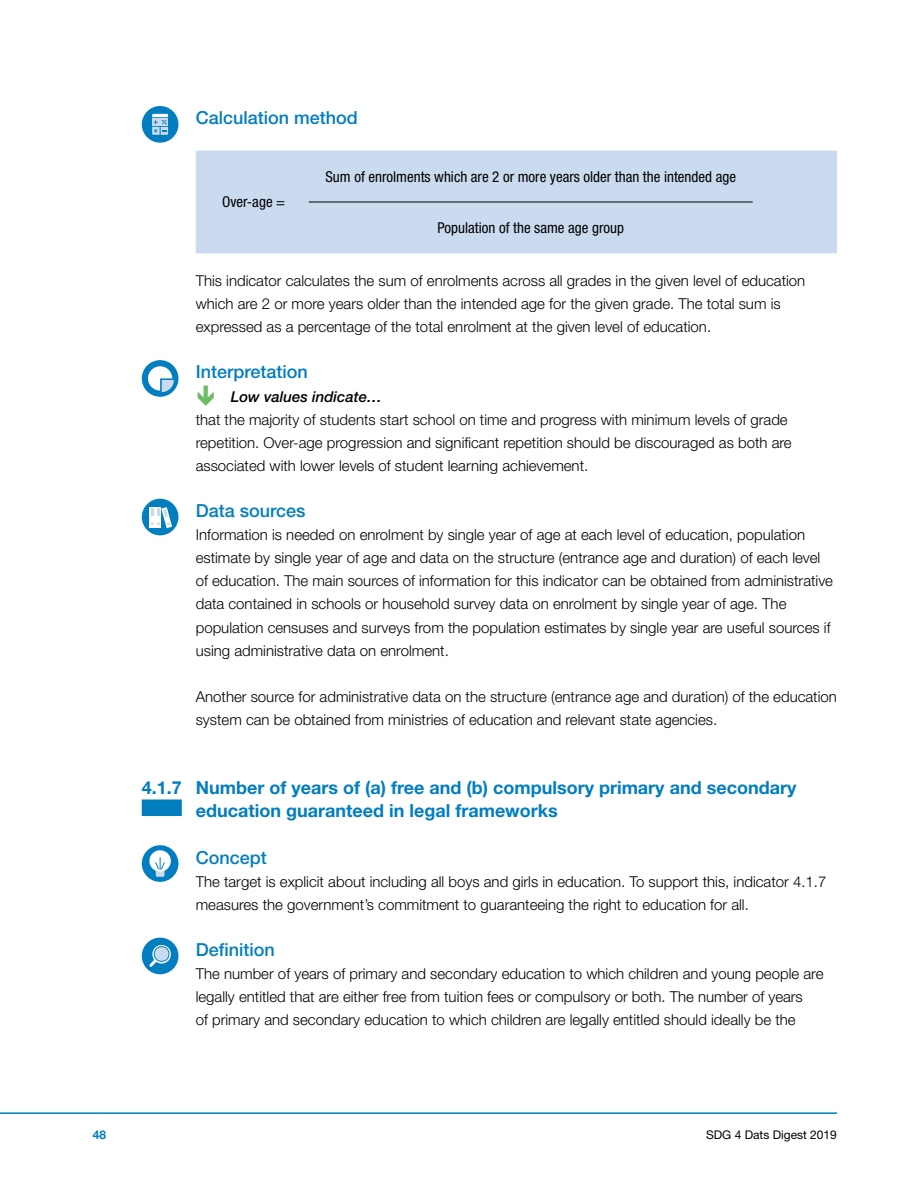
<style>
.page{position:relative;width:918px;height:1188px;background:#fff}
.page>*{position:absolute;margin:0;border:0;box-sizing:border-box;transform-origin:0 0}
.HEAD_TArget2{font:700 18px/23.1px "Helvetica Neue LT Std";color:#007ec0}
.HEAD_E{font:500 18px "Helvetica Neue LT Std";color:#007ec0}
.HEAD_D_Calculation{font:500 18px "Helvetica Neue LT Std";color:#007ec0}
.TEXT_body_TARGETS{font:300 15px/23.1px "Helvetica Neue LT Std";color:#000}
.Text_formula{font:condensed 15px "Helvetica Neue LT Std";color:#000}
.TEXT_body_TARGETS-2{font:italic 500 15px "Helvetica Neue LT Std";color:#000}
.t1{font:12px "Helvetica Neue LT Std";color:#000}
.t2{font:700 12px "Helvetica Neue LT Std";color:#007ec0}
</style>
<div class="page">
<hr style="left:0;top:1112px;width:837px;height:2px;background:#007ec0">
<div style="left:142px;top:800px;width:40px;height:16px;background:#007ec0"></div>
<div style="left:196px;top:151px;width:641px;height:102px;background:#cbdbef"></div>
<hr style="left:309px;top:202px;width:444px;height:1px;background:#000">
<div style="left:142px;top:106px;width:36px;height:37px;background:#007ec0;border-radius:50%"></div>
<svg style="left:152px;top:114px;width:16px;height:21px"></svg>
<div style="left:142px;top:360px;width:36px;height:37px;background:#007ec0;border-radius:50%"></div>
<svg style="left:147px;top:365px;width:27px;height:27px"></svg>
<div style="left:142px;top:499px;width:36px;height:36px;background:#007ec0;border-radius:50%"></div>
<div style="left:149px;top:507px;width:6px;height:20px;background:#fff"></div>
<svg style="left:151px;top:507px;width:21px;height:21px"></svg>
<div style="left:142px;top:845px;width:36px;height:37px;background:#007ec0;border-radius:50%"></div>
<div style="left:156px;top:867px;width:9px;height:10px;background:#cbdbef;border-radius:2px"></div>
<div style="left:149px;top:850px;width:22px;height:22px;background:#fff;border-radius:50%"></div>
<svg style="left:155px;top:858px;width:10px;height:12px"></svg>
<div style="left:142px;top:938px;width:36px;height:36px;background:#007ec0;border-radius:50%"></div>
<svg style="left:149px;top:945px;width:22px;height:22px"></svg>
<p class="HEAD_D_Calculation" style="left:196px;top:107px;width:164px">Calculation method</p>
<p class="Text_formula" style="left:325px;top:168px;width:412px">Sum of enrolments which are 2 or more years older than the intended age</p>
<p class="Text_formula" style="left:438px;top:219px;width:188px">Population of the same age group</p>
<p class="TEXT_body_TARGETS" style="left:196px;top:269px;width:611px">This indicator calculates the sum of enrolments across all grades in the given level of education which are 2 or more years older than the intended age for the given grade. The total sum is expressed as a percentage of the total enrolment at the given level of education.</p>
<p class="HEAD_E" style="left:196px;top:361px;width:114px">Interpretation</p>
<p class="TEXT_body_TARGETS-2" style="left:231px;top:387px;width:153px">Low values indicate…</p>
<p class="TEXT_body_TARGETS" style="left:196px;top:407px;width:598px">that the majority of students start school on time and progress with minimum levels of grade repetition. Over-age progression and significant repetition should be discouraged as both are associated with lower levels of student learning achievement.</p>
<p class="HEAD_E" style="left:196px;top:500px;width:111px">Data sources</p>
<p class="TEXT_body_TARGETS" style="left:196px;top:523px;width:639px">Information is needed on enrolment by single year of age at each level of education, population estimate by single year of age and data on the structure (entrance age and duration) of each level of education. The main sources of information for this indicator can be obtained from administrative data contained in schools or household survey data on enrolment by single year of age. The population censuses and surveys from the population estimates by single year are useful sources if using administrative data on enrolment.</p>
<p class="TEXT_body_TARGETS" style="left:196px;top:685px;width:643px">Another source for administrative data on the structure (entrance age and duration) of the education system can be obtained from ministries of education and relevant state agencies.</p>
<p class="Text_formula" style="left:222px;top:193px;width:65px">Over-age =</p>
<p class="HEAD_TArget2" style="left:196px;top:776px;width:602px;text-indent:-54px">4.1.7 Number of years of (a) free and (b) compulsory primary and secondary education guaranteed in legal frameworks</p>
<p class="HEAD_E" style="left:196px;top:846px;width:73px">Concept</p>
<p class="TEXT_body_TARGETS" style="left:196px;top:869px;width:632px">The target is explicit about including all boys and girls in education. To support this, indicator 4.1.7 measures the government’s commitment to guaranteeing the right to education for all.</p>
<p class="HEAD_E" style="left:196px;top:939px;width:81px">Definition</p>
<p class="TEXT_body_TARGETS" style="left:196px;top:962px;width:629px">The number of years of primary and secondary education to which children and young people are legally entitled that are either free from tuition fees or compulsory or both. The number of years<br>of primary and secondary education to which children are legally entitled should ideally be the</p>
<p class="t2" style="left:93px;top:1127px;width:15px">48</p>
<p class="t1" style="left:706px;top:1127px;width:132px">SDG 4 Dats Digest 2019</p>
</div>
